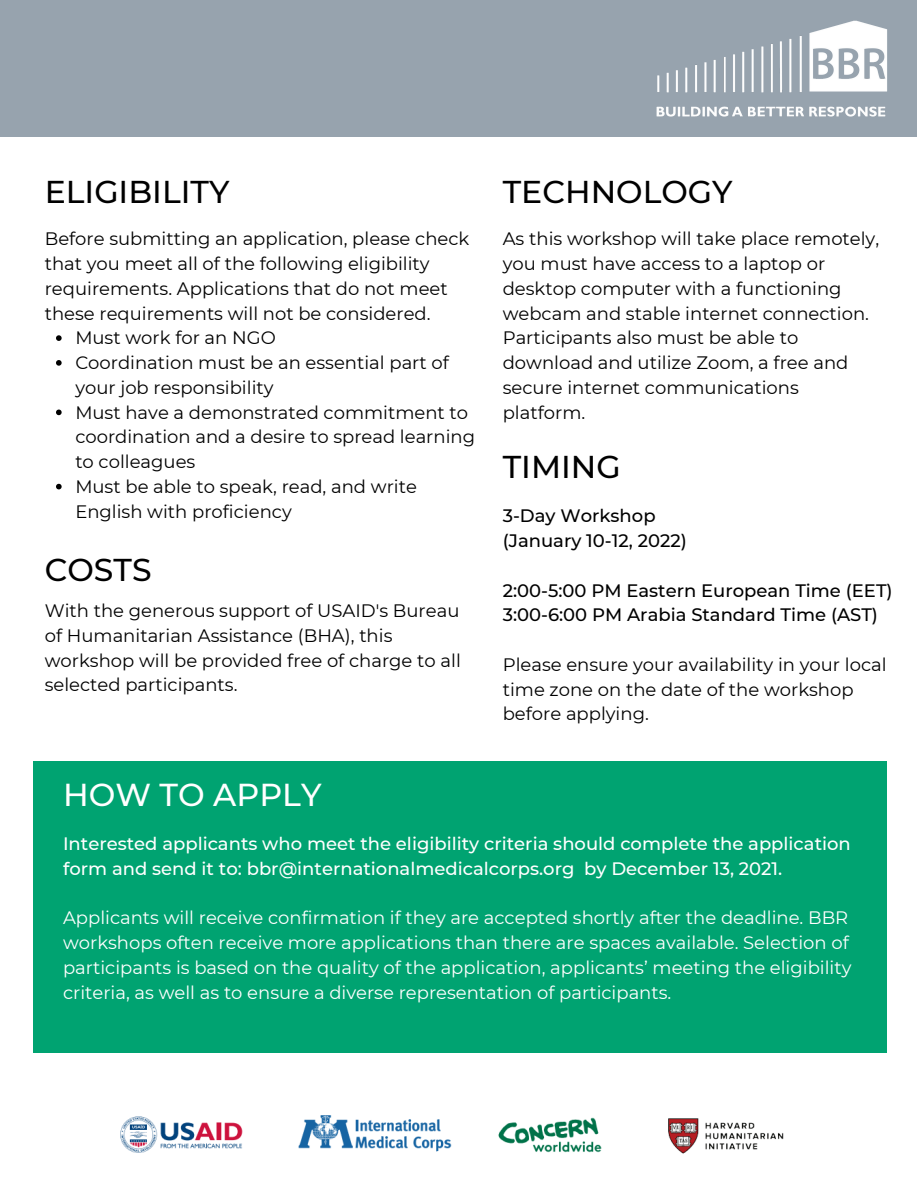
<style>
.page{position:relative;width:918px;height:1188px;background:#fff}
.page>*{position:absolute;margin:0;border:0;box-sizing:border-box;transform-origin:0 0}
.t1{font:500 31.65px "Montserrat";color:#fff}
.t2{font:500 31.5px "Montserrat";color:#000}
.t3{font:18px/24.8px "Montserrat";color:#000}
.t4{font:18px/24.8px "Montserrat";color:#fff}
.t5{font:500 18px/24.8px "Montserrat";color:#fff}
.t6{font:500 18px "Montserrat";color:#000}
</style>
<div class="page">
<div style="left:33px;top:761px;width:853px;height:292px;background:#00a371"></div>
<img style="left:120px;top:1115px;width:664px;height:39px">
<svg style="left:56px;top:335px;width:6px;height:6px"></svg>
<svg style="left:56px;top:360px;width:6px;height:6px"></svg>
<svg style="left:56px;top:410px;width:6px;height:5px"></svg>
<svg style="left:56px;top:484px;width:6px;height:5px"></svg>
<div style="left:0;top:0;width:917px;height:136px;background:#97a3ae"></div>
<img style="left:656px;top:20px;width:232px;height:97px">
<p class="t2" style="left:45px;top:172px;width:186px">ELIGIBILITY</p>
<p class="t2" style="left:503px;top:172px;width:231px">TECHNOLOGY</p>
<p class="t3" style="left:503px;top:226px;width:378px">As this workshop will take place remotely, you must have access to a laptop or desktop computer with a functioning webcam and stable internet connection.<br>Participants also must be able to download and utilize Zoom, a free and secure internet communications platform.</p>
<p class="t3" style="left:45px;top:226px;width:426px">Before submitting an application, please check that you meet all of the following eligibility requirements. Applications that do not meet these requirements will not be considered.</p>
<p class="t3" style="left:75px;top:325px;width:202px">Must work for an NGO</p>
<p class="t3" style="left:75px;top:350px;width:375px">Coordination must be an essential part of your job responsibility</p>
<p class="t3" style="left:75px;top:400px;width:401px">Must have a demonstrated commitment to coordination and a desire to spread learning to colleagues</p>
<p class="t3" style="left:75px;top:474px;width:343px">Must be able to speak, read, and write<br>English with proficiency</p>
<p class="t2" style="left:503px;top:447px;width:119px">TIMING</p>
<p class="t6" style="left:503px;top:505px;width:154px">3-Day Workshop</p>
<p class="t6" style="left:503px;top:530px;width:186px">(January 10-12, 2022)</p>
<p class="t6" style="left:503px;top:579px;width:391px">2:00-5:00 PM Eastern European Time (EET)</p>
<p class="t6" style="left:503px;top:604px;width:377px">3:00-6:00 PM Arabia Standard Time (AST)</p>
<p class="t3" style="left:503px;top:652px;width:385px">Please ensure your availability in your local time zone on the date of the workshop before applying.</p>
<p class="t2" style="left:45px;top:550px;width:108px">COSTS</p>
<p class="t3" style="left:45px;top:598px;width:418px">With the generous support of USAID's Bureau of Humanitarian Assistance (BHA), this workshop will be provided free of charge to all selected participants.</p>
<p class="t1" style="left:63px;top:776px;width:260px">HOW TO APPLY</p>
<p class="t5" style="left:63px;top:831px;width:789px">Interested applicants who meet the eligibility criteria should complete the application form and send it to: bbr@internationalmedicalcorps.org by December 13, 2021.</p>
<p class="t4" style="left:63px;top:905px;width:790px">Applicants will receive confirmation if they are accepted shortly after the deadline. BBR workshops often receive more applications than there are spaces available. Selection of participants is based on the quality of the application, applicants’ meeting the eligibility criteria, as well as to ensure a diverse representation of participants.</p>
</div>
